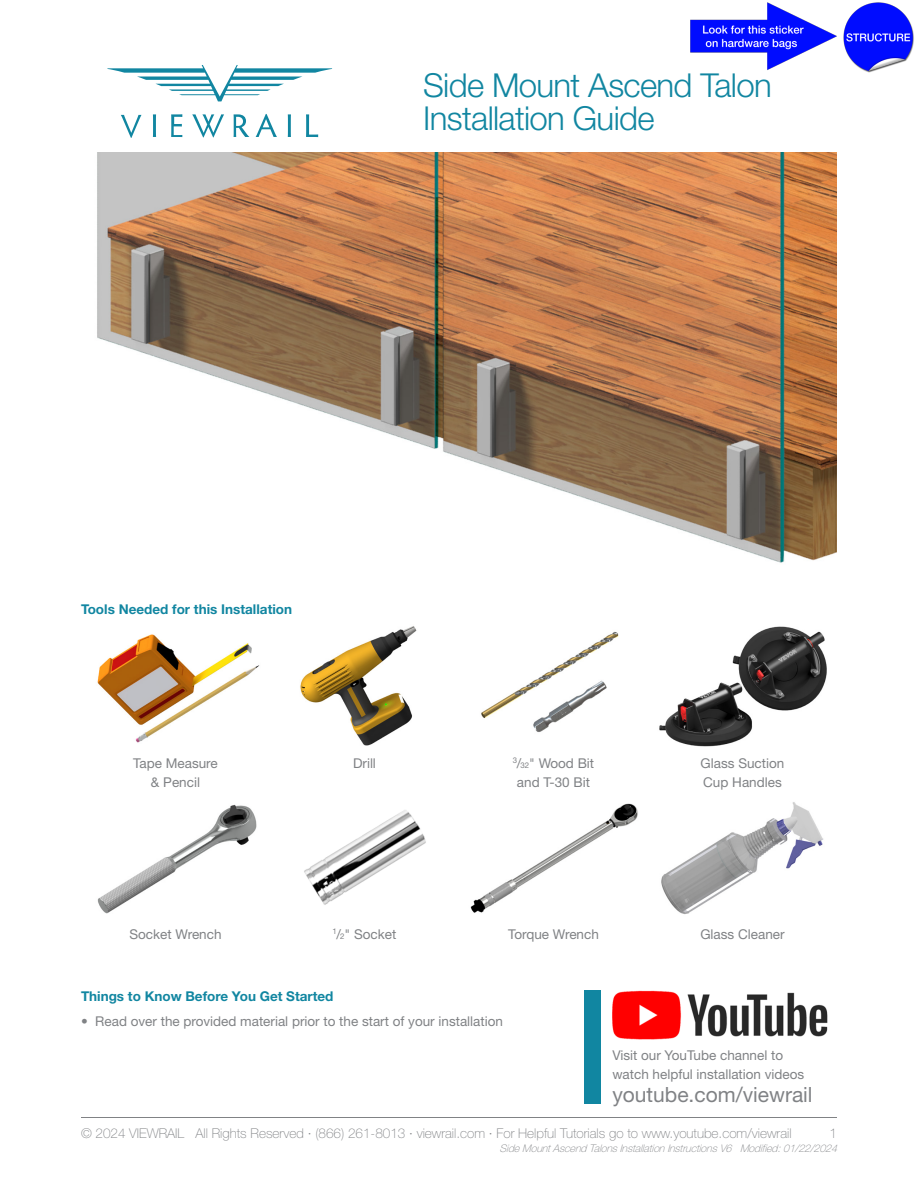
<style>
.page{position:relative;width:918px;height:1188px;background:#fff}
.page>*{position:absolute;margin:0;border:0;box-sizing:border-box;transform-origin:0 0}
.t1{font:300 33px/33px "Helvetica Neue";letter-spacing:-.02em;color:#1186a1}
.t2{font:21px "Helvetica Neue";color:#808285}
.Bullet_Points{font:13.5px "Helvetica Neue";color:#808285}
.t3{font:100 13.5px "Helvetica Neue";color:#808285}
.t4{font:700 13.5px "Helvetica Neue";color:#1186a1}
.t5{font:italic 100 10.5px "Helvetica Neue";color:#808285}
.s1{font-size:7.8px}
</style>
<div class="page">
<hr style="left:81px;top:1117px;width:756px;height:1px;background:#808285">
<img style="left:612px;top:990px;width:216px;height:50px">
<div style="left:584px;top:990px;width:17px;height:114px;background:#1186a1"></div>
<svg style="left:121px;top:115px;width:20px;height:23px"></svg>
<svg style="left:153px;top:114px;width:3px;height:23px"></svg>
<svg style="left:171px;top:114px;width:11px;height:23px"></svg>
<svg style="left:192px;top:114px;width:32px;height:23px"></svg>
<svg style="left:234px;top:114px;width:15px;height:23px"></svg>
<svg style="left:256px;top:114px;width:21px;height:23px"></svg>
<svg style="left:288px;top:114px;width:3px;height:23px"></svg>
<svg style="left:306px;top:114px;width:12px;height:23px"></svg>
<svg style="left:107px;top:65px;width:225px;height:36px"></svg>
<img style="left:661px;top:802px;width:163px;height:112px">
<img style="left:470px;top:803px;width:168px;height:110px">
<img style="left:304px;top:810px;width:122px;height:95px">
<img style="left:97px;top:804px;width:160px;height:110px">
<img style="left:659px;top:626px;width:168px;height:121px">
<img style="left:481px;top:631px;width:138px;height:101px">
<img style="left:300px;top:626px;width:117px;height:120px">
<img style="left:97px;top:634px;width:163px;height:109px">
<img style="left:97px;top:152px;width:740px;height:411px">
<img style="left:690px;top:2px;width:224px;height:71px">
<p class="t1" style="left:423px;top:68px;width:350px">Side Mount Ascend Talon<br>Installation Guide</p>
<p class="t4" style="left:81px;top:601px;width:213px">Tools Needed for this Installation</p>
<p class="Bullet_Points" style="left:133px;top:755px;width:86px">Tape Measure</p>
<p class="Bullet_Points" style="left:353px;top:755px;width:24px">Drill</p>
<p class="Bullet_Points" style="left:151px;top:774px;width:51px">&amp; Pencil</p>
<p class="Bullet_Points" style="left:513px;top:755px;width:83px"><sup>3</sup>/<span class="s1">32</span>" Wood Bit</p>
<p class="Bullet_Points" style="left:517px;top:774px;width:75px">and T-30 Bit</p>
<p class="Bullet_Points" style="left:701px;top:755px;width:85px">Glass Suction</p>
<p class="Bullet_Points" style="left:703px;top:774px;width:80px">Cup Handles</p>
<p class="Bullet_Points" style="left:333px;top:926px;width:65px"><sup>1</sup>/<span class="s1">2</span>" Socket</p>
<p class="Bullet_Points" style="left:129px;top:926px;width:94px">Socket Wrench</p>
<p class="Bullet_Points" style="left:508px;top:926px;width:92px">Torque Wrench</p>
<p class="Bullet_Points" style="left:700px;top:926px;width:86px">Glass Cleaner</p>
<p class="t4" style="left:81px;top:988px;width:254px">Things to Know Before You Get Started</p>
<p class="Bullet_Points" style="left:81px;top:1013px;width:424px">• Read over the provided material prior to the start of your installation</p>
<p class="Bullet_Points" style="left:612px;top:1047px;width:172px">Visit our YouTube channel to</p>
<p class="Bullet_Points" style="left:612px;top:1067px;width:194px">watch helpful installation videos</p>
<p class="t2" style="left:612px;top:1082px;width:202px">youtube.com/viewrail</p>
<p class="t3" style="left:81px;top:1125px;width:712px">© 2024 VIEWRAIL All Rights Reserved ∙ (866) 261-8013 ∙ viewrail.com ∙ For Helpful Tutorials go to www.youtube.com/viewrail</p>
<p class="t3" style="left:829px;top:1125px;width:9px">1</p>
<p class="t5" style="left:500px;top:1142px;width:342px">SideMountAscendTalonsInstallationInstructionsV6 Modified:01/22/2024</p>
</div>
